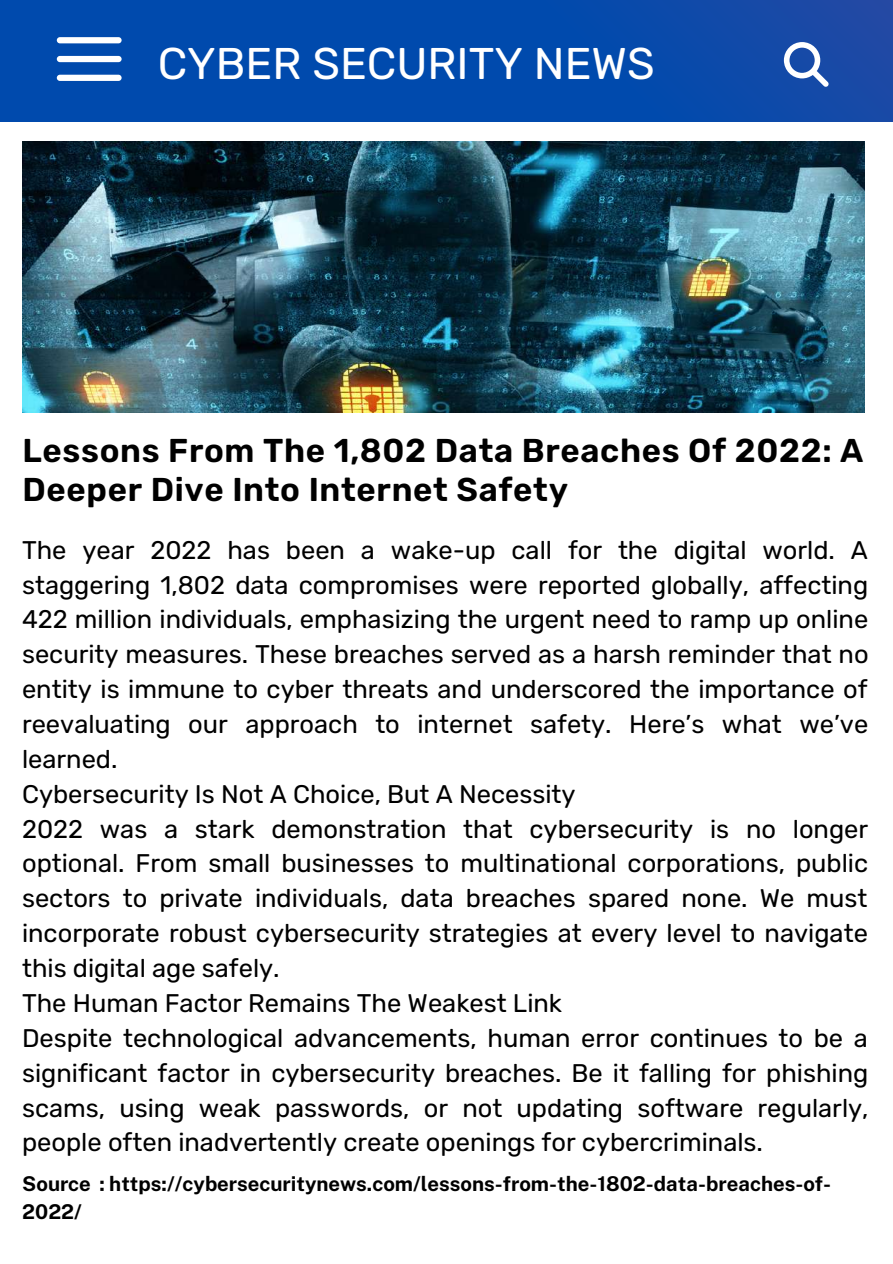
<style>
.page{position:relative;width:893px;height:1264px;background:#fff}
.page>*{position:absolute;margin:0;border:0;box-sizing:border-box;transform-origin:0 0}
.t1{font:44.4px "Rubik";color:#fff}
.t2{font:600 33px/39.3px "Rubik";letter-spacing:.02em;color:#000}
.t3{font:25.5px/34.8px "Rubik";color:#000}
.t4{font:700 20.4px/28px "Public Sans";color:#000}
</style>
<div class="page">
<img style="left:22px;top:142px;width:842px;height:271px">
<div style="left:0;top:0;width:892px;height:121px;background:linear-gradient(to right,#004baf,#114aa8)"></div>
<div style="left:57px;top:37px;width:65px;height:6px;background:#fff;border-radius:3px"></div>
<div style="left:57px;top:56px;width:65px;height:6px;background:#fff;border-radius:3px"></div>
<div style="left:57px;top:75px;width:65px;height:6px;background:#fff;border-radius:3px"></div>
<svg style="left:783px;top:42px;width:45px;height:45px"></svg>
<h1 class="t1" style="left:158px;top:37px;width:498px">CYBER SECURITY NEWS</h1>
<p class="t2" style="left:23px;top:431px;width:842px">Lessons From The 1,802 Data Breaches Of 2022: A<br>Deeper Dive Into Internet Safety</p>
<p class="t3" style="left:22px;top:532px;width:848px">The year 2022 has been a wake-up call for the digital world. A staggering 1,802 data compromises were reported globally, affecting 422 million individuals, emphasizing the urgent need to ramp up online security measures. These breaches served as a harsh reminder that no entity is immune to cyber threats and underscored the importance of reevaluating our approach to internet safety. Here’s what we’ve learned.<br>Cybersecurity Is Not A Choice, But A Necessity<br>2022 was a stark demonstration that cybersecurity is no longer optional. From small businesses to multinational corporations, public sectors to private individuals, data breaches spared none. We must incorporate robust cybersecurity strategies at every level to navigate this digital age safely.<br>The Human Factor Remains The Weakest Link<br>Despite technological advancements, human error continues to be a significant factor in cybersecurity breaches. Be it falling for phishing scams, using weak passwords, or not updating software regularly, people often inadvertently create openings for cybercriminals.</p>
<p class="t4" style="left:22px;top:1169px;width:810px">Source : https://cybersecuritynews.com/lessons-from-the-1802-data-breaches-of-<br>2022/</p>
</div>
